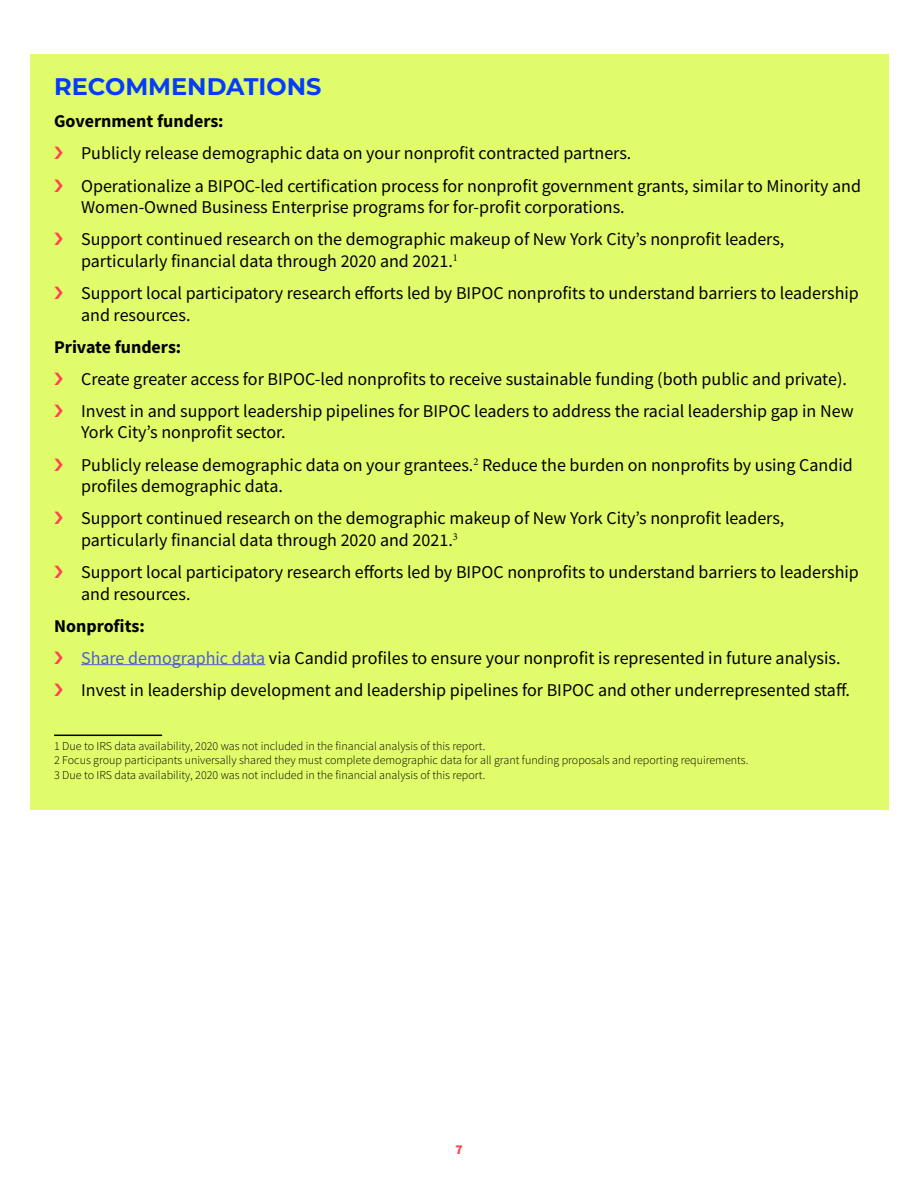
<style>
.page{position:relative;width:918px;height:1188px;background:#fff}
.page>*{position:absolute;margin:0;border:0;box-sizing:border-box;transform-origin:0 0}
.t1{font:700 24px "Montserrat";color:#053cfb}
.t2{font:18px/21.6px "Source Sans Pro";color:#000}
.t3{font:700 18px "Source Sans Pro";color:#000}
.t4{font:900 13.5px "Source Sans Pro";color:#ff4352}
.Paragraph_Style_2{font:300 12px "Source Sans Pro";color:#000}
.s1{color:#4f5cd6}
</style>
<div class="page">
<div style="left:30px;top:54px;width:858px;height:756px;background:#e1fc6a"></div>
<hr style="left:81px;top:664px;width:184px;height:1px;background:#4f5cd6">
<hr style="left:54px;top:735px;width:108px;height:1px;background:#000">
<p class="t1" style="left:54px;top:71px;width:269px">RECOMMENDATIONS</p>
<p class="t3" style="left:54px;top:109px;width:171px">Government funders:</p>
<p class="t2" style="left:81px;top:143px;width:552px">Publicly release demographic data on your nonprofit contracted partners.</p>
<p class="t2" style="left:81px;top:175px;width:782px">Operationalize a BIPOC-led certification process for nonprofit government grants, similar to Minority and<br>Women-Owned Business Enterprise programs for for-profit corporations.</p>
<p class="t2" style="left:81px;top:228px;width:705px">Support continued research on the demographic makeup of New York City’s nonprofit leaders, particularly financial data through 2020 and 2021.<sup>1</sup></p>
<p class="t2" style="left:81px;top:282px;width:779px">Support local participatory research efforts led by BIPOC nonprofits to understand barriers to leadership and resources.</p>
<p class="t3" style="left:54px;top:335px;width:129px">Private funders:</p>
<p class="t2" style="left:81px;top:368px;width:767px">Create greater access for BIPOC-led nonprofits to receive sustainable funding (both public and private).</p>
<p class="t2" style="left:81px;top:400px;width:774px">Invest in and support leadership pipelines for BIPOC leaders to address the racial leadership gap in New<br>York City’s nonprofit sector.</p>
<p class="t2" style="left:81px;top:454px;width:773px">Publicly release demographic data on your grantees.<sup>2</sup> Reduce the burden on nonprofits by using Candid profiles demographic data.</p>
<p class="t2" style="left:81px;top:507px;width:705px">Support continued research on the demographic makeup of New York City’s nonprofit leaders, particularly financial data through 2020 and 2021.<sup>3</sup></p>
<p class="t2" style="left:81px;top:561px;width:779px">Support local participatory research efforts led by BIPOC nonprofits to understand barriers to leadership and resources.</p>
<p class="t3" style="left:54px;top:614px;width:92px">Nonprofits:</p>
<p class="t2" style="left:81px;top:647px;width:761px"><span class="s1">Share demographic data</span> via Candid profiles to ensure your nonprofit is represented in future analysis.</p>
<p class="t2" style="left:81px;top:679px;width:770px">Invest in leadership development and leadership pipelines for BIPOC and other underrepresented staff.</p>
<p class="Paragraph_Style_2" style="left:54px;top:738px;width:433px">1 Due to IRS data availability, 2020 was not included in the financial analysis of this report.</p>
<p class="Paragraph_Style_2" style="left:54px;top:753px;width:696px">2 Focus group participants universally shared they must complete demographic data for all grant funding proposals and reporting requirements.</p>
<p class="Paragraph_Style_2" style="left:54px;top:767px;width:433px">3 Due to IRS data availability, 2020 was not included in the financial analysis of this report.</p>
<p class="t4" style="left:455px;top:1140px;width:9px">7</p>
</div>
